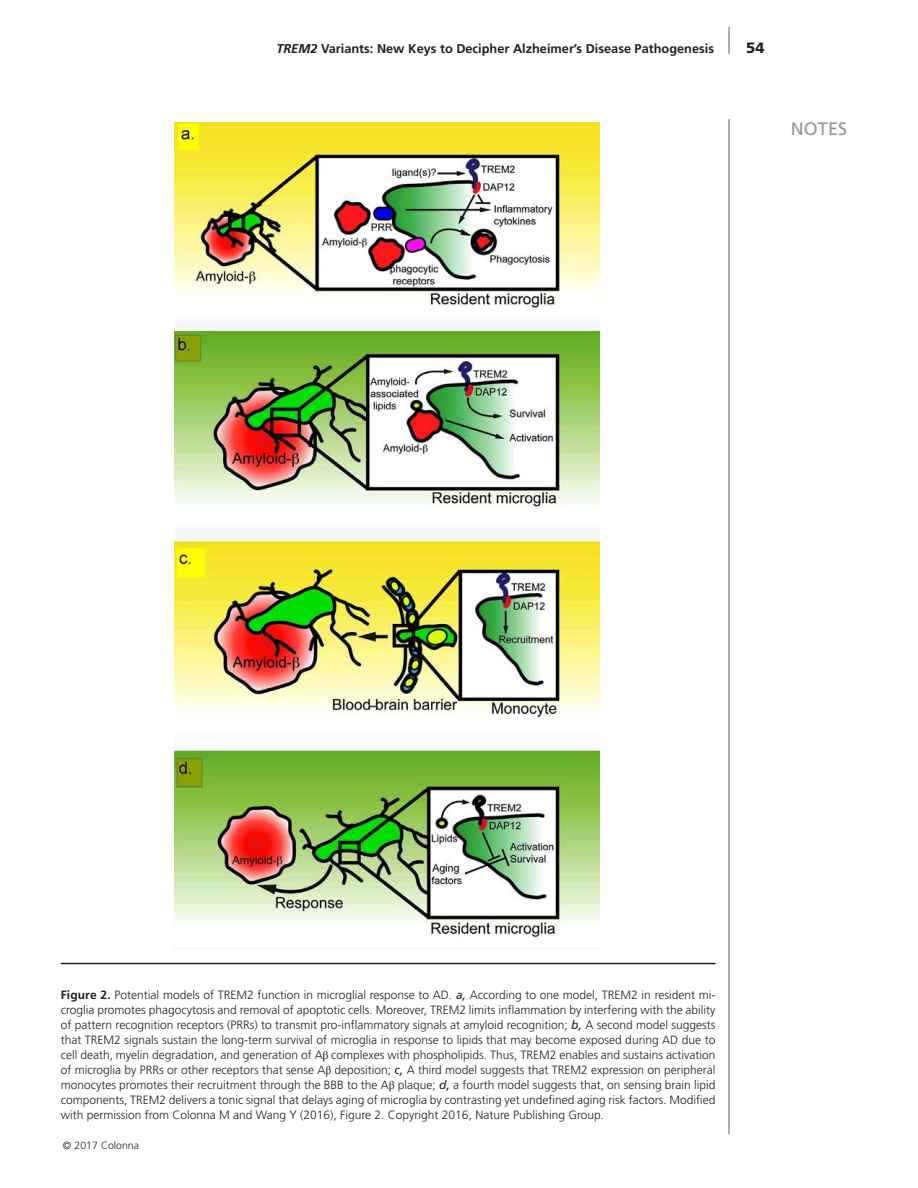
<style>
.page{position:relative;width:918px;height:1188px;background:#fff}
.page>*{position:absolute;margin:0;border:0;box-sizing:border-box;transform-origin:0 0}
.t1{font:18px "Frutiger";color:#939598}
.t2{font:900 15px "Frutiger";color:#231f20}
.header_title{font:700 12.75px "Frutiger";color:#231f20}
.caption_paragraph{font:300 12px/15px "Frutiger";color:#231f20;text-align:justify}
.copyright_footer{font:300 10.5px "Frutiger";color:#231f20}
.s1{font-style:italic}
.s2{font-weight:700}
.s3{font-weight:400;font-style:italic}
.s4{font-family:"STIX General";font-weight:400}
</style>
<div class="page">
<hr style="left:728px;top:27px;width:2px;height:27px;background:#939598">
<hr style="left:728px;top:119px;width:2px;height:1015px;background:#939598">
<img style="left:175px;top:122px;width:424px;height:816px">
<hr style="left:61px;top:963px;width:655px;height:1px;background:#231f20">
<p class="header_title" style="left:276px;top:41px;width:439px"><span class="s1">TREM2</span> Variants: New Keys to Decipher Alzheimer’s Disease Pathogenesis</p>
<p class="t2" style="left:746px;top:38px;width:20px">54</p>
<h1 class="t1" style="left:791px;top:118px;width:58px">NOTES</h1>
<p class="caption_paragraph" style="left:61px;top:988px;width:656px"><span class="s2">Figure 2.</span> Potential models of TREM2 function in microglial response to AD. <span class="s3">a,</span> According to one model, TREM2 in resident mi&shy;croglia promotes phagocytosis and removal of apoptotic cells. Moreover, TREM2 limits inflammation by interfering with the ability of pattern recognition receptors (PRRs) to transmit pro-inflammatory signals at amyloid recognition; <span class="s3">b,</span> A second model suggests that TREM2 signals sustain the long-term survival of microglia in response to lipids that may become exposed during AD due to cell death, myelin degradation, and generation of A<span class="s4">β</span> complexes with phospholipids. Thus, TREM2 enables and sustains activation of microglia by PRRs or other receptors that sense A<span class="s4">β</span> deposition; <span class="s3">c,</span> A third model suggests that TREM2 expression on peripheral monocytes promotes their recruitment through the BBB to the A<span class="s4">β</span> plaque; <span class="s3">d,</span> a fourth model suggests that, on sensing brain lipid components, TREM2 delivers a tonic signal that delays aging of microglia by contrasting yet undefined aging risk factors. Modified with permission from Colonna M and Wang Y (2016), Figure 2. Copyright 2016, Nature Publishing Group.</p>
<p class="copyright_footer" style="left:63px;top:1139px;width:78px">© 2017 Colonna</p>
</div>
